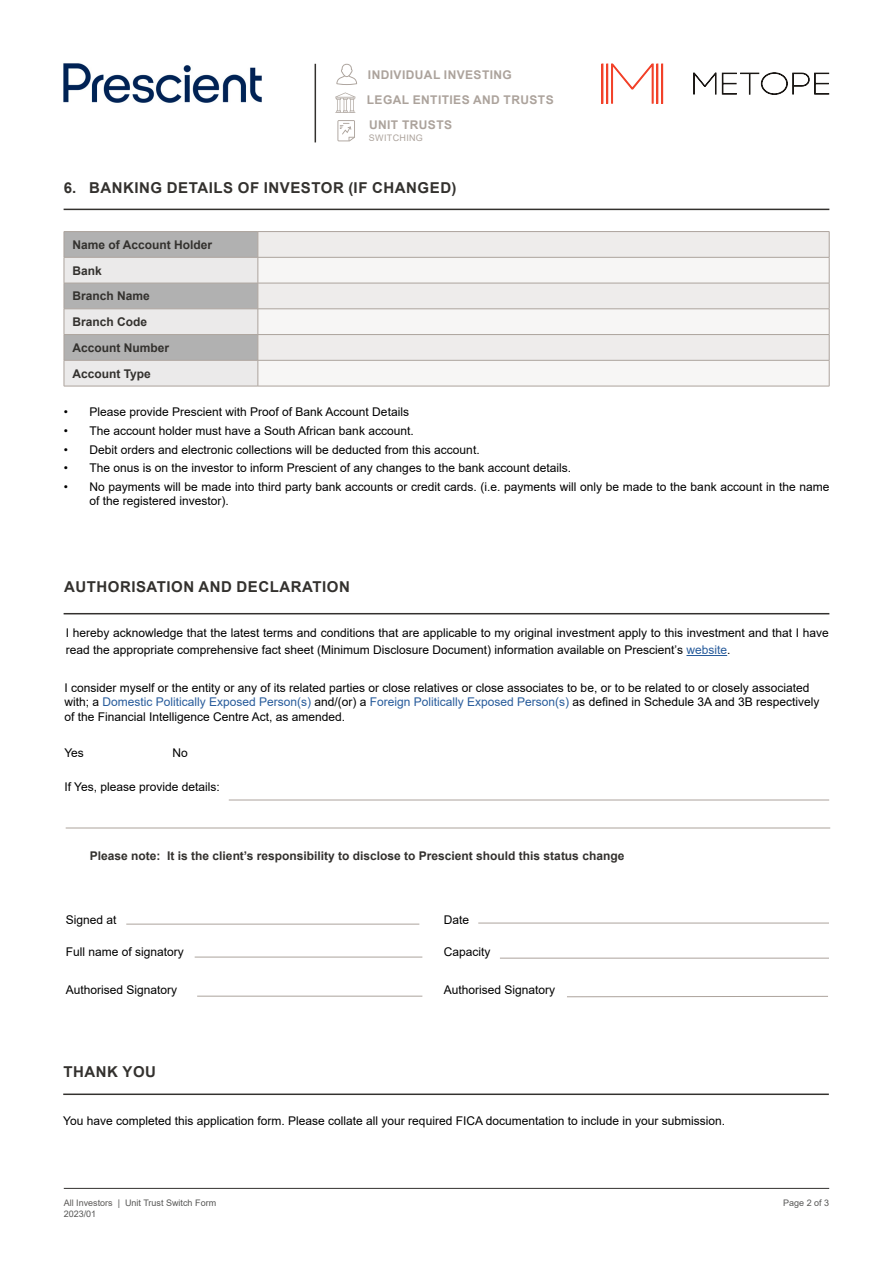
<style>
.page{position:relative;width:893px;height:1263px;background:#fff}
.page>*{position:absolute;margin:0;border:0;box-sizing:border-box;transform-origin:0 0}
.t1{font:700 15px "Arial";letter-spacing:.035em;color:#33312e}
.t2{font:12px/14.4px "Arial";color:#000}
.t3{font:700 12px/25.8px "Arial";color:#33312e}
.t4{font:700 12px "Arial";letter-spacing:.035em;color:#aca39c}
.t5{font:9px "Arial";color:#575756}
.t6{font:9px "Arial";letter-spacing:.035em;color:#aca39c}
.s1{color:#275b9b}
.s2{color:#5c5a58}
</style>
<div class="page">
<hr style="left:64px;top:1188px;width:765px;height:1px;background:#33312e">
<svg style="left:336px;top:64px;width:21px;height:21px"></svg>
<svg style="left:337px;top:120px;width:18px;height:21px"></svg>
<hr style="left:315px;top:64px;width:1px;height:78px;background:#33312e">
<svg style="left:335px;top:92px;width:21px;height:21px"></svg>
<img style="left:63px;top:63px;width:199px;height:40px">
<svg style="left:611px;top:64px;width:42px;height:39px"></svg>
<div style="left:607px;top:64px;width:1px;height:39px;border:1px solid #f24129"></div>
<div style="left:602px;top:64px;width:1px;height:39px;border:1px solid #f24129"></div>
<div style="left:661px;top:64px;width:2px;height:39px;border:1px solid #f24129"></div>
<div style="left:657px;top:64px;width:1px;height:39px;border:1px solid #f24129"></div>
<svg style="left:693px;top:72px;width:136px;height:23px"></svg>
<hr style="left:64px;top:209px;width:765px;height:1px;background:#33312e">
<div style="left:259px;top:232px;width:570px;height:25px;background:#eeeceb"></div>
<svg style="left:259px;top:258px;width:570px;height:128px;fill:#f7f6f5"></svg>
<hr style="left:64px;top:231px;width:194px;height:1px;background:#aca39c">
<hr style="left:258px;top:231px;width:571px;height:1px;background:#aca39c">
<hr style="left:258px;top:257px;width:571px;height:1px;background:#aca39c">
<hr style="left:258px;top:283px;width:571px;height:1px;background:#aca39c">
<hr style="left:64px;top:386px;width:194px;height:1px;background:#aca39c">
<hr style="left:258px;top:309px;width:571px;height:1px;background:#aca39c">
<hr style="left:258px;top:334px;width:571px;height:1px;background:#aca39c">
<svg style="left:64px;top:232px;width:195px;height:154px;background:#cccbcb"></svg>
<hr style="left:258px;top:360px;width:571px;height:1px;background:#aca39c">
<svg style="left:829px;top:232px;width:1px;height:154px"></svg>
<hr style="left:258px;top:386px;width:571px;height:1px;background:#aca39c">
<hr style="left:686px;top:655px;width:41px;height:1px;background:#275b9b">
<hr style="left:64px;top:613px;width:765px;height:1px;background:#33312e">
<hr style="left:197px;top:996px;width:225px;height:1px;background:#aca39c">
<hr style="left:126px;top:924px;width:293px;height:1px;background:#aca39c">
<hr style="left:195px;top:957px;width:227px;height:1px;background:#aca39c">
<hr style="left:500px;top:958px;width:329px;height:1px;background:#aca39c">
<hr style="left:478px;top:923px;width:351px;height:1px;background:#aca39c">
<hr style="left:63px;top:1093px;width:766px;height:2px;background:#33312e">
<hr style="left:567px;top:996px;width:261px;height:1px;background:#aca39c">
<hr style="left:229px;top:800px;width:600px;height:1px;background:#aca39c">
<hr style="left:66px;top:828px;width:764px;height:1px;background:#aca39c">
<p class="t4" style="left:368px;top:67px;width:146px">INDIVIDUAL INVESTING</p>
<p class="t4" style="left:367px;top:91px;width:188px">LEGAL ENTITIES AND TRUSTS</p>
<p class="t4" style="left:369px;top:116px;width:85px">UNIT TRUSTS</p>
<p class="t6" style="left:369px;top:132px;width:56px">SWITCHING</p>
<p class="t1" style="left:64px;top:177px;width:394px">6. BANKING DETAILS OF INVESTOR (IF CHANGED)</p>
<p class="t3" style="left:72px;top:232px;width:141px">Name of Account Holder<br>Bank<br>Branch Name<br>Branch Code<br>Account Number<br>Account Type</p>
<p class="t2" style="left:64px;top:405px;width:347px">• Please provide Prescient with Proof of Bank Account Details</p>
<p class="t2" style="left:64px;top:423px;width:351px">• The account holder must have a South African bank account.</p>
<p class="t2" style="left:64px;top:442px;width:417px">• Debit orders and electronic collections will be deducted from this account.</p>
<p class="t2" style="left:64px;top:461px;width:509px">• The onus is on the investor to inform Prescient of any changes to the bank account details.</p>
<p class="t2" style="left:89px;top:479px;width:741px;text-indent:-26px">• No payments will be made into third party bank accounts or credit cards. (i.e. payments will only be made to the bank account in the name of the registered investor).</p>
<p class="t1" style="left:64px;top:576px;width:287px">AUTHORISATION AND DECLARATION</p>
<p class="t2" style="left:66px;top:624px;width:765px;line-height:17.4px">I hereby acknowledge that the latest terms and conditions that are applicable to my original investment apply to this investment and that I have read the appropriate comprehensive fact sheet (Minimum Disclosure Document) information available on Prescient’s <span class="s1">website</span>.</p>
<p class="t2" style="left:64px;top:680px;width:757px">I consider myself or the entity or any of its related parties or close relatives or close associates to be, or to be related to or closely associated with; a <span class="s1">Domestic Politically Exposed Person(s)</span> and/(or) a <span class="s1">Foreign Politically Exposed Person(s)</span> as defined in Schedule 3A and 3B respectively of the Financial Intelligence Centre Act, as amended.</p>
<p class="t2" style="left:64px;top:745px;width:21px">Yes</p>
<p class="t2" style="left:172px;top:745px;width:17px">No</p>
<p class="t2" style="left:64px;top:780px;width:157px">If Yes, please provide details:</p>
<p class="t3" style="left:90px;top:843px;width:536px">Please note: It is the client’s responsibility to disclose to Prescient should this status change</p>
<p class="t2" style="left:66px;top:913px;width:52px">Signed at</p>
<p class="t2" style="left:444px;top:913px;width:27px">Date</p>
<p class="t2" style="left:66px;top:944px;width:120px">Full name of signatory</p>
<p class="t2" style="left:444px;top:944px;width:48px">Capacity</p>
<p class="t2" style="left:66px;top:982px;width:113px">Authorised Signatory</p>
<p class="t2" style="left:444px;top:982px;width:113px">Authorised Signatory</p>
<p class="t1" style="left:63px;top:1061px;width:94px">THANK YOU</p>
<p class="t2" style="left:63px;top:1113px;width:663px">You have completed this application form. Please collate all your required FICA documentation to include in your submission.</p>
<p class="t5" style="left:64px;top:1196px;width:154px"><span class="s2">All Investors</span> | Unit Trust Switch Form</p>
<p class="t5" style="left:783px;top:1196px;width:48px">Page 2 of 3</p>
<p class="t5" style="left:64px;top:1207px;width:34px">2023/01</p>
</div>
